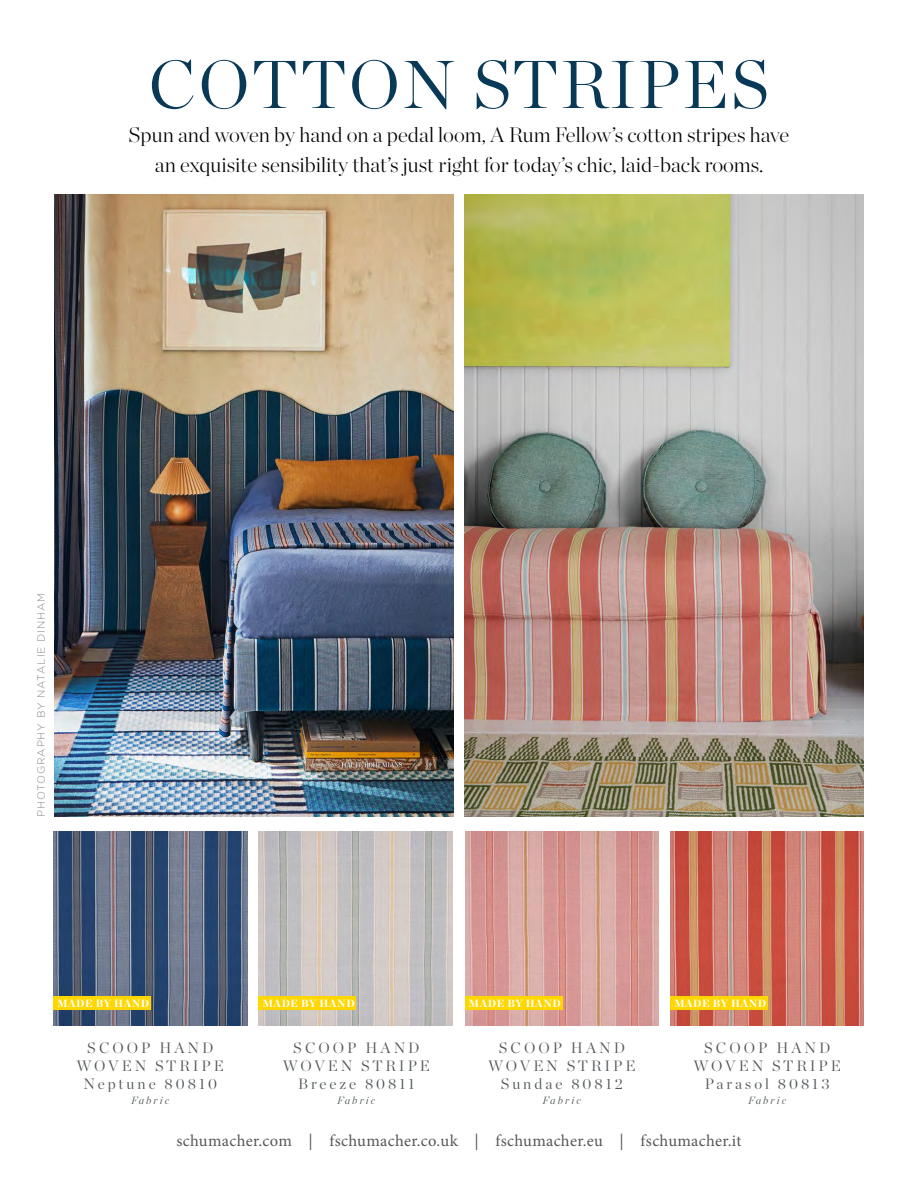
<style>
.page{position:relative;width:918px;height:1188px;background:#fff}
.page>*{position:absolute;margin:0;border:0;box-sizing:border-box;transform-origin:0 0}
.t1{font:300 67.5px "Chronicle Display";letter-spacing:.04em;color:#083957}
.t2{font:200 21px/30.2px "Chronicle Display";color:#000;text-align:center}
.t3{font:16.5px "Minion Pro";letter-spacing:.02em;color:#55575a}
.t4{font:300 15px/18px "Chronicle Display";letter-spacing:.2em;color:#52575a;text-align:center}
.t5{font:900 10.5px "Chronicle Display";letter-spacing:.05em;color:#fff}
.t6{font:300 10.5px "Gotham";letter-spacing:.08em;color:#878b8d}
.t7{font:italic 300 10.5px "Chronicle Display";letter-spacing:.2em;color:#52575a}
</style>
<div class="page">
<img style="left:54px;top:195px;width:399px;height:622px">
<img style="left:465px;top:195px;width:399px;height:622px">
<img style="left:53px;top:832px;width:194px;height:193px">
<img style="left:259px;top:832px;width:193px;height:193px">
<img style="left:465px;top:832px;width:194px;height:193px">
<img style="left:670px;top:832px;width:194px;height:193px">
<div style="left:53px;top:997px;width:98px;height:13px;background:#ffd700"></div>
<div style="left:259px;top:997px;width:97px;height:13px;background:#ffd700"></div>
<div style="left:465px;top:997px;width:97px;height:13px;background:#ffd700"></div>
<div style="left:670px;top:997px;width:98px;height:13px;background:#ffd700"></div>
<h1 class="t1" style="left:149px;top:33px;width:622px">COTTON STRIPES</h1>
<p class="t2" style="left:129px;top:118px;width:662px">Spun and woven by hand on a pedal loom, A Rum Fellow’s cotton stripes have an exquisite sensibility that’s just right for today’s chic, laid-back rooms.</p>
<p class="t6" style="left:34px;top:817px;width:225px;rotate:-90deg">PHOTOGRAPHY BY NATALIE DINHAM</p>
<p class="t5" style="left:57px;top:995px;width:94px">MADE BY HAND</p>
<p class="t5" style="left:262px;top:995px;width:94px">MADE BY HAND</p>
<p class="t5" style="left:469px;top:995px;width:94px">MADE BY HAND</p>
<p class="t5" style="left:674px;top:995px;width:94px">MADE BY HAND</p>
<p class="t4" style="left:77px;top:1037px;width:149px">SCOOP HAND<br>WOVEN STRIPE<br>Neptune 80810</p>
<p class="t7" style="left:131px;top:1092px;width:40px">Fabric</p>
<p class="t4" style="left:283px;top:1037px;width:149px">SCOOP HAND<br>WOVEN STRIPE<br>Breeze 80811</p>
<p class="t7" style="left:337px;top:1092px;width:40px">Fabric</p>
<p class="t4" style="left:488px;top:1037px;width:149px">SCOOP HAND<br>WOVEN STRIPE<br>Sundae 80812</p>
<p class="t7" style="left:543px;top:1092px;width:40px">Fabric</p>
<p class="t4" style="left:694px;top:1037px;width:149px">SCOOP HAND<br>WOVEN STRIPE<br>Parasol 80813</p>
<p class="t7" style="left:748px;top:1092px;width:40px">Fabric</p>
<p class="t3" style="left:176px;top:1130px;width:567px">schumacher.com | fschumacher.co.uk | fschumacher.eu | fschumacher.it</p>
</div>
